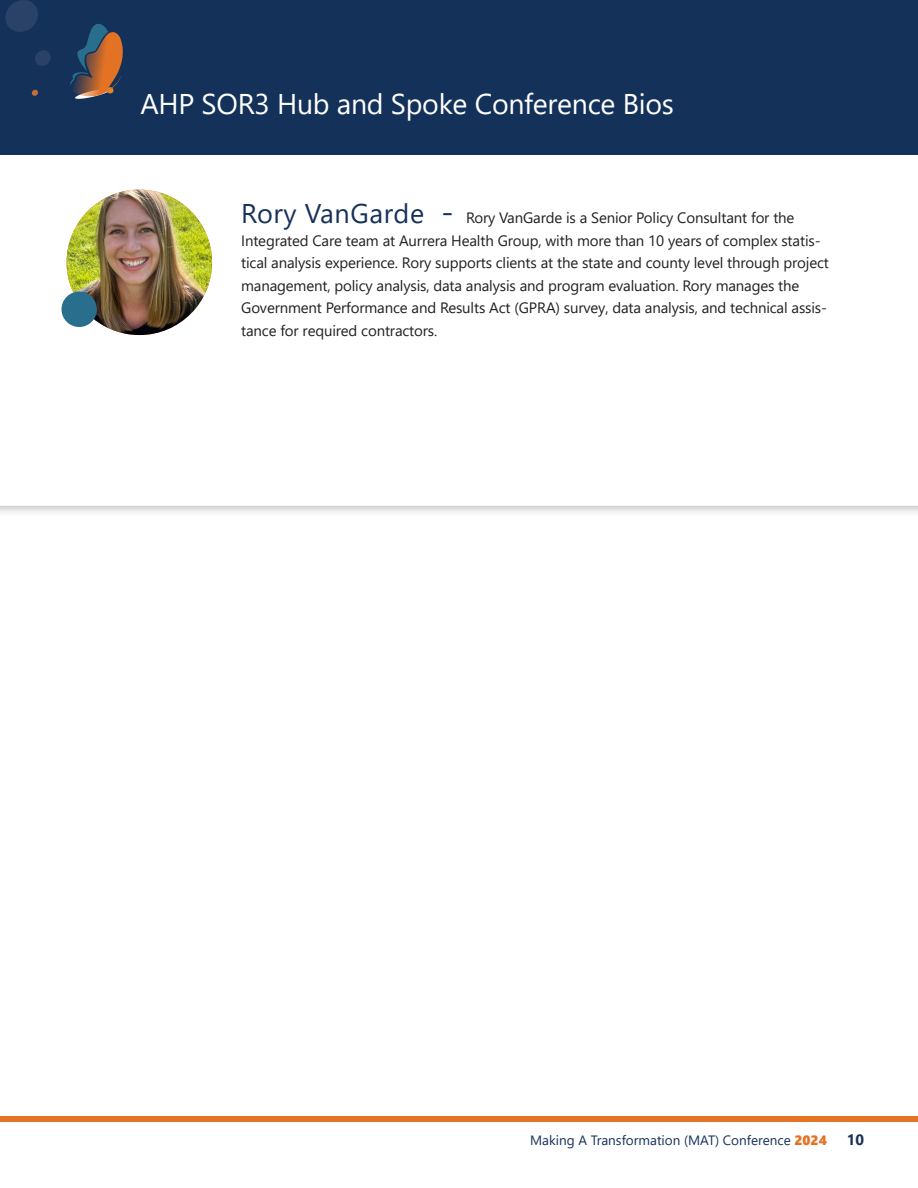
<style>
.page{position:relative;width:918px;height:1188px;background:#fff}
.page>*{position:absolute;margin:0;border:0;box-sizing:border-box;transform-origin:0 0}
.t1{font:28.5px "Segoe UI";letter-spacing:-.01em;color:#fff}
.t2{font:15px/22.5px "Segoe UI";letter-spacing:-.01em;color:#231f20}
.t3{font:700 15px "Segoe UI";color:#17315a}
.t4{font:13.5px "Segoe UI";color:#17315a}
.s1{font-size:27px;color:#17315a}
.s2{font-size:31.5px;color:#17315a}
.s3{font-family:"Segoe UI Black";color:#e47225}
</style>
<div class="page">
<div style="left:0;top:1117px;width:918px;height:5px;background:#e57325"></div>
<div style="left:0;top:111px;width:918px;height:406px;background:#231f20;opacity:.26"></div>
<svg style="left:0;top:155px;width:918px;height:351px"></svg>
<div style="left:0;top:0;width:918px;height:155px;background:#143259"></div>
<svg style="left:70px;top:24px;width:53px;height:75px"></svg>
<svg style="left:5px;top:0;width:33px;height:32px"></svg>
<svg style="left:35px;top:50px;width:16px;height:16px"></svg>
<svg style="left:31px;top:89px;width:7px;height:7px"></svg>
<img style="left:67px;top:190px;width:145px;height:145px;border-radius:73px">
<div style="left:61px;top:292px;width:36px;height:35px;background:#296f8d;border-radius:50%"></div>
<h1 class="t1" style="left:140px;top:77px;width:535px">AHP SOR3 Hub and Spoke Conference Bios</h1>
<p class="t2" style="left:241px;top:205px;width:589px"><span class="s1">Rory VanGarde</span> <span class="s2">-</span> Rory VanGarde is a Senior Policy Consultant for the Integrated Care team at Aurrera Health Group, with more than 10 years of complex statis&shy;tical analysis experience. Rory supports clients at the state and county level through project management, policy analysis, data analysis and program evaluation. Rory manages the Government Performance and Results Act (GPRA) survey, data analysis, and technical assis&shy;tance for required contractors.</p>
<p class="t4" style="left:530px;top:1127px;width:298px">Making A Transformation (MAT) Conference <span class="s3">2024</span></p>
<p class="t3" style="left:847px;top:1125px;width:19px">10</p>
</div>
